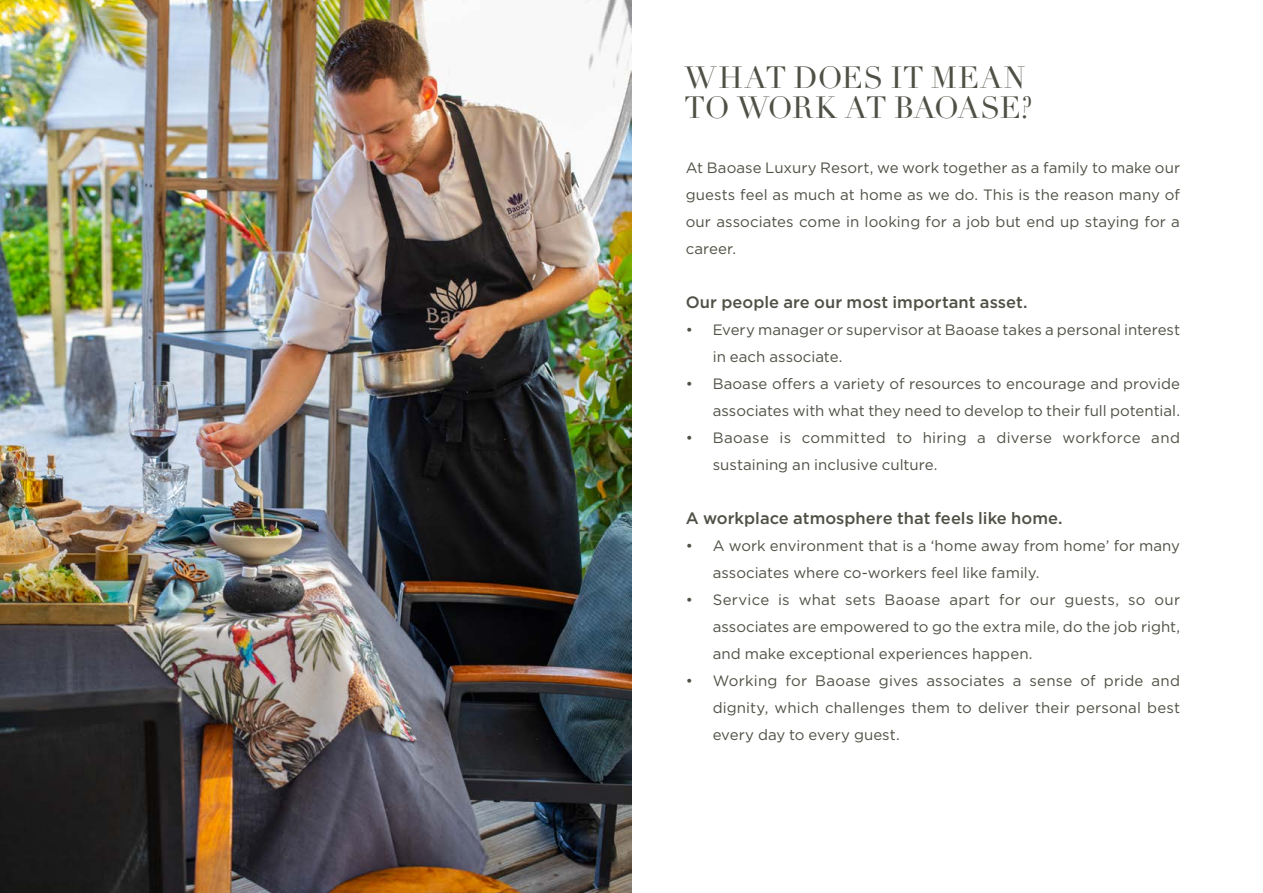
<style>
.page{position:relative;width:1263px;height:893px;background:#fff}
.page>*{position:absolute;margin:0;border:0;box-sizing:border-box;transform-origin:0 0}
.t1{font:30px/30px "Didot";letter-spacing:-.01em;color:#505046}
.t2{font:500 16.5px "Gotham";color:#505046}
.t3{font:15px/27px "Gotham";letter-spacing:.005em;color:#505046;text-align:justify}
</style>
<div class="page">
<img style="left:0;top:0;width:631px;height:893px">
<h1 class="t1" style="left:685px;top:63px;width:350px">WHAT DOES IT MEAN<br>TO WORK AT BAOASE?</h1>
<p class="t3" style="left:686px;top:153px;width:496px">At Baoase Luxury Resort, we work together as a family to make our guests feel as much at home as we do. This is the reason many of our associates come in looking for a job but end up staying for a career.</p>
<p class="t2" style="left:686px;top:291px;width:343px">Our people are our most important asset.</p>
<p class="t3" style="left:713px;top:315px;width:469px;text-indent:-27px">• Every manager or supervisor at Baoase takes a personal interest in each associate.</p>
<p class="t3" style="left:686px;top:369px;width:496px;text-align:right">• Baoase offers a variety of resources to encourage and provide associates with what they need to develop to their full potential.</p>
<p class="t3" style="left:713px;top:423px;width:469px;text-indent:-27px">• Baoase is committed to hiring a diverse workforce and sustaining an inclusive culture.</p>
<p class="t2" style="left:686px;top:507px;width:378px">A workplace atmosphere that feels like home.</p>
<p class="t3" style="left:713px;top:531px;width:469px;text-indent:-27px">• A work environment that is a ‘home away from home’ for many associates where co-workers feel like family.</p>
<p class="t3" style="left:713px;top:585px;width:469px;text-indent:-27px">• Service is what sets Baoase apart for our guests, so our associates are empowered to go the extra mile, do the job right, and make exceptional experiences happen.</p>
<p class="t3" style="left:713px;top:666px;width:469px;text-indent:-27px">• Working for Baoase gives associates a sense of pride and dignity, which challenges them to deliver their personal best every day to every guest.</p>
</div>
